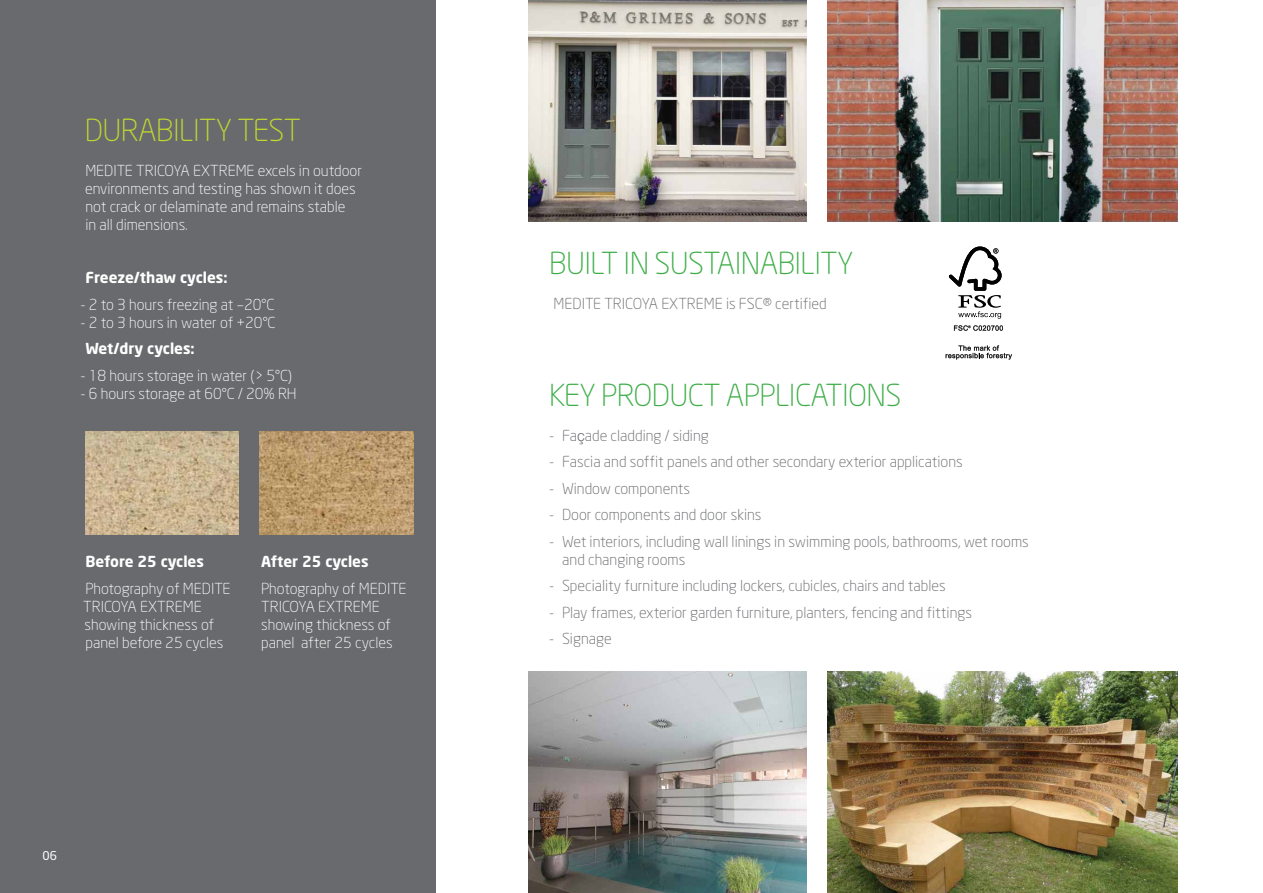
<style>
.page{position:relative;width:1263px;height:893px;background:#fff}
.page>*{position:absolute;margin:0;border:0;box-sizing:border-box;transform-origin:0 0}
.t1{font:300 30px "Neo Sans CE";letter-spacing:-.02em;color:#3fae49}
.t2{font:300 30px "Neo Sans CE";letter-spacing:-.02em;color:#c1d72f}
.t3{font:300 15px/18px "Neo Sans CE";color:#696a6d}
.t4{font:300 15px/18px "Neo Sans CE";color:#fff}
.t5{font:700 15px "Neo Sans CE";color:#fff}
.t6{font:12px "Neo Sans CE";color:#fff}
.s1{font-family:"Swiss 721 BT"}
</style>
<div class="page">
<div style="left:0;top:0;width:435px;height:893px;background:#696a6d"></div>
<svg style="left:949px;top:246px;width:52px;height:73px"></svg>
<svg style="left:954px;top:325px;width:49px;height:6px"></svg>
<svg style="left:945px;top:345px;width:67px;height:15px"></svg>
<img style="left:828px;top:0;width:350px;height:221px">
<img style="left:528px;top:0;width:278px;height:221px">
<img style="left:828px;top:672px;width:350px;height:221px">
<img style="left:528px;top:672px;width:278px;height:221px">
<img style="left:85px;top:432px;width:154px;height:102px">
<img style="left:260px;top:432px;width:154px;height:102px">
<h1 class="t2" style="left:85px;top:112px;width:218px">DURABILITY TEST</h1>
<p class="t4" style="left:85px;top:162px;width:278px">MEDITE TRICOYA EXTREME excels in outdoor environments and testing has shown it does not crack or delaminate and remains stable<br>in all dimensions.</p>
<p class="t5" style="left:86px;top:268px;width:144px">Freeze/thaw cycles:</p>
<p class="t4" style="left:81px;top:295px;width:196px">- 2 to 3 hours freezing at –20°C</p>
<p class="t4" style="left:81px;top:313px;width:197px">- 2 to 3 hours in water of +20°C</p>
<p class="t5" style="left:85px;top:339px;width:111px">Wet/dry cycles:</p>
<p class="t4" style="left:81px;top:366px;width:213px">- 18 hours storage in water (&gt; 5°C)</p>
<p class="t4" style="left:81px;top:384px;width:218px">- 6 hours storage at 60°C / 20% RH</p>
<p class="t5" style="left:85px;top:552px;width:120px">Before 25 cycles</p>
<p class="t5" style="left:261px;top:552px;width:109px">After 25 cycles</p>
<p class="t4" style="left:85px;top:579px;width:147px">Photography of MEDITE</p>
<p class="t4" style="left:261px;top:579px;width:147px">Photography of MEDITE</p>
<p class="t4" style="left:83px;top:597px;width:120px">TRICOYA EXTREME</p>
<p class="t4" style="left:261px;top:597px;width:120px">TRICOYA EXTREME</p>
<p class="t4" style="left:85px;top:615px;width:131px">showing thickness of</p>
<p class="t4" style="left:261px;top:615px;width:131px">showing thickness of</p>
<p class="t4" style="left:85px;top:633px;width:139px">panel before 25 cycles</p>
<p class="t4" style="left:261px;top:633px;width:133px">panel after 25 cycles</p>
<p class="t6" style="left:43px;top:848px;width:16px">06</p>
<h1 class="t1" style="left:549px;top:245px;width:306px">BUILT IN SUSTAINABILITY</h1>
<p class="t3" style="left:553px;top:294px;width:275px">MEDITE TRICOYA EXTREME is FSC® certified</p>
<h1 class="t1" style="left:549px;top:377px;width:354px">KEY PRODUCT APPLICATIONS</h1>
<p class="t3" style="left:549px;top:426px;width:161px">- Fa<span class="s1">ç</span>ade cladding / siding</p>
<p class="t3" style="left:549px;top:452px;width:415px">- Fascia and soffit panels and other secondary exterior applications</p>
<p class="t3" style="left:549px;top:479px;width:142px">- Window components</p>
<p class="t3" style="left:549px;top:505px;width:214px">- Door components and door skins</p>
<p class="t3" style="left:562px;top:532px;width:468px;text-indent:-13px">- Wet interiors, including wall linings in swimming pools, bathrooms, wet rooms and changing rooms</p>
<p class="t3" style="left:549px;top:576px;width:398px">- Speciality furniture including lockers, cubicles, chairs and tables</p>
<p class="t3" style="left:549px;top:603px;width:424px">- Play frames, exterior garden furniture, planters, fencing and fittings</p>
<p class="t3" style="left:549px;top:629px;width:64px">- Signage</p>
</div>
